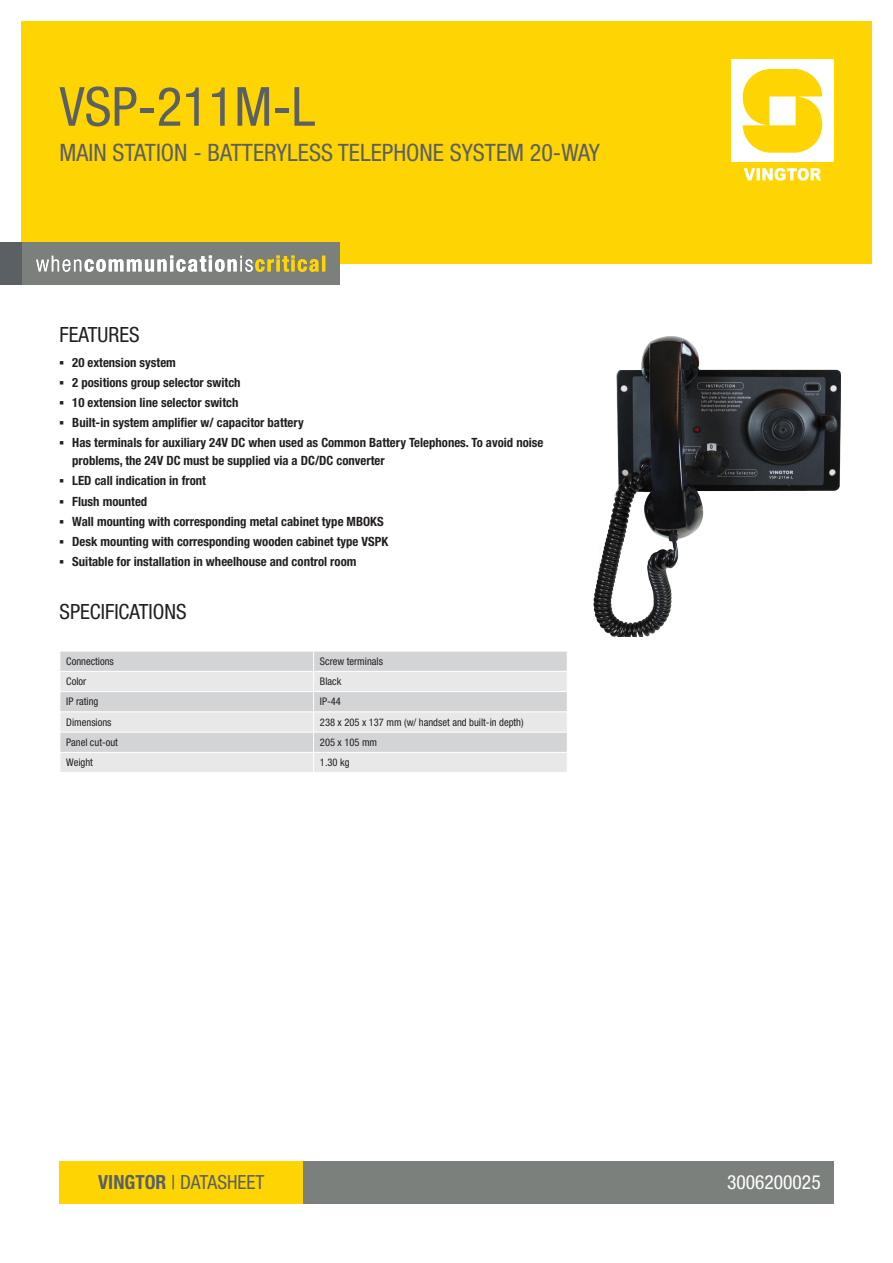
<style>
.page{position:relative;width:893px;height:1263px;background:#fff}
.page>*{position:absolute;margin:0;border:0;box-sizing:border-box;transform-origin:0 0}
.Heading_1{font:condensed 54px "Helvetica Neue LT Std";color:#5b6064}
.Heading_1_subline{font:condensed 24px "Helvetica Neue LT Std";color:#5b6064}
.Heading_2{font:condensed 21px "Helvetica Neue LT Std";color:#231f20}
.t1{font:condensed 19.5px "Helvetica Neue LT Std";color:#5b6064}
.Tagline{font:condensed 19.5px "Helvetica Neue LT Std";color:#fff}
.t2{font:700 condensed 12.75px/18px "Helvetica Neue LT Std";color:#231f20}
.Table{font:condensed 10.5px "Helvetica Neue LT Std";color:#231f20}
.Table_bold{font:condensed 10.5px "Helvetica Neue LT Std";color:#231f20}
.s1{font-family:"Arial";font-stretch:normal}
.s2{font-weight:700}
</style>
<div class="page">
<div style="left:21px;top:21px;width:851px;height:243px;background:#fed503"></div>
<div style="left:303px;top:1161px;width:530px;height:42px;background:#7b807d"></div>
<div style="left:60px;top:1161px;width:243px;height:42px;background:#fed503"></div>
<div style="left:731px;top:60px;width:102px;height:102px;background:#fff"></div>
<svg style="left:743px;top:69px;width:79px;height:84px"></svg>
<svg style="left:744px;top:168px;width:77px;height:13px"></svg>
<div style="left:21px;top:242px;width:319px;height:43px;background:#7b807d"></div>
<div style="left:0;top:242px;width:21px;height:43px;background:#5b6064"></div>
<svg style="left:36px;top:255px;width:289px;height:17px"></svg>
<div style="left:61px;top:652px;width:506px;height:19px;background:#d3d4d6"></div>
<svg style="left:61px;top:672px;width:506px;height:100px;fill:#e7e8e7"></svg>
<hr style="left:60px;top:691px;width:254px;height:1px;background:#fff">
<hr style="left:314px;top:691px;width:254px;height:1px;background:#fff">
<hr style="left:60px;top:711px;width:254px;height:1px;background:#fff">
<hr style="left:314px;top:711px;width:254px;height:1px;background:#fff">
<hr style="left:60px;top:732px;width:254px;height:1px;background:#fff">
<hr style="left:314px;top:732px;width:254px;height:1px;background:#fff">
<hr style="left:60px;top:752px;width:254px;height:1px;background:#fff">
<hr style="left:314px;top:752px;width:254px;height:1px;background:#fff">
<svg style="left:313px;top:652px;width:1px;height:120px"></svg>
<svg style="left:60px;top:651px;width:1px;height:121px"></svg>
<hr style="left:60px;top:671px;width:254px;height:1px;background:#fff">
<img style="left:593px;top:336px;width:247px;height:301px">
<p class="Heading_1" style="left:60px;top:75px;width:257px">VSP-211M-L</p>
<p class="Heading_1_subline" style="left:60px;top:139px;width:542px">MAIN STATION - BATTERYLESS TELEPHONE SYSTEM 20-WAY</p>
<p class="Heading_2" style="left:60px;top:323px;width:82px">FEATURES</p>
<p class="t2" style="left:60px;top:353px;width:118px"><span class="s1">▪</span> 20 extension system</p>
<p class="t2" style="left:60px;top:373px;width:183px"><span class="s1">▪</span> 2 positions group selector switch</p>
<p class="t2" style="left:60px;top:393px;width:180px"><span class="s1">▪</span> 10 extension line selector switch</p>
<p class="t2" style="left:60px;top:413px;width:246px"><span class="s1">▪</span> Built-in system amplifier w/ capacitor battery</p>
<p class="t2" style="left:72px;top:434px;width:473px;text-indent:-13px"><span class="s1">▪</span> Has terminals for auxiliary 24V DC when used as Common Battery Telephones. To avoid noise problems, the 24V DC must be supplied via a DC/DC converter</p>
<p class="t2" style="left:60px;top:472px;width:148px"><span class="s1">▪</span> LED call indication in front</p>
<p class="t2" style="left:60px;top:492px;width:89px"><span class="s1">▪</span> Flush mounted</p>
<p class="t2" style="left:60px;top:512px;width:326px"><span class="s1">▪</span> Wall mounting with corresponding metal cabinet type MBOKS</p>
<p class="t2" style="left:60px;top:532px;width:330px"><span class="s1">▪</span> Desk mounting with corresponding wooden cabinet type VSPK</p>
<p class="t2" style="left:60px;top:552px;width:298px"><span class="s1">▪</span> Suitable for installation in wheelhouse and control room</p>
<p class="Heading_2" style="left:60px;top:599px;width:129px">SPECIFICATIONS</p>
<p class="Table_bold" style="left:66px;top:655px;width:49px">Connections</p>
<p class="Table" style="left:320px;top:655px;width:64px">Screw terminals</p>
<p class="Table_bold" style="left:66px;top:675px;width:22px">Color</p>
<p class="Table" style="left:320px;top:675px;width:23px">Black</p>
<p class="Table_bold" style="left:66px;top:696px;width:34px">IP rating</p>
<p class="Table" style="left:320px;top:696px;width:22px">IP-44</p>
<p class="Table_bold" style="left:66px;top:716px;width:47px">Dimensions</p>
<p class="Table" style="left:320px;top:716px;width:205px">238 x 205 x 137 mm (w/ handset and built-in depth)</p>
<p class="Table_bold" style="left:66px;top:736px;width:53px">Panel cut-out</p>
<p class="Table" style="left:320px;top:736px;width:59px">205 x 105 mm</p>
<p class="Table_bold" style="left:66px;top:756px;width:28px">Weight</p>
<p class="Table" style="left:320px;top:756px;width:31px">1.30 kg</p>
<h3 class="t1" style="left:98px;top:1171px;width:168px"><span class="s2">VINGTOR</span> | DATASHEET</h3>
<p class="Tagline" style="left:727px;top:1171px;width:95px">3006200025</p>
</div>
